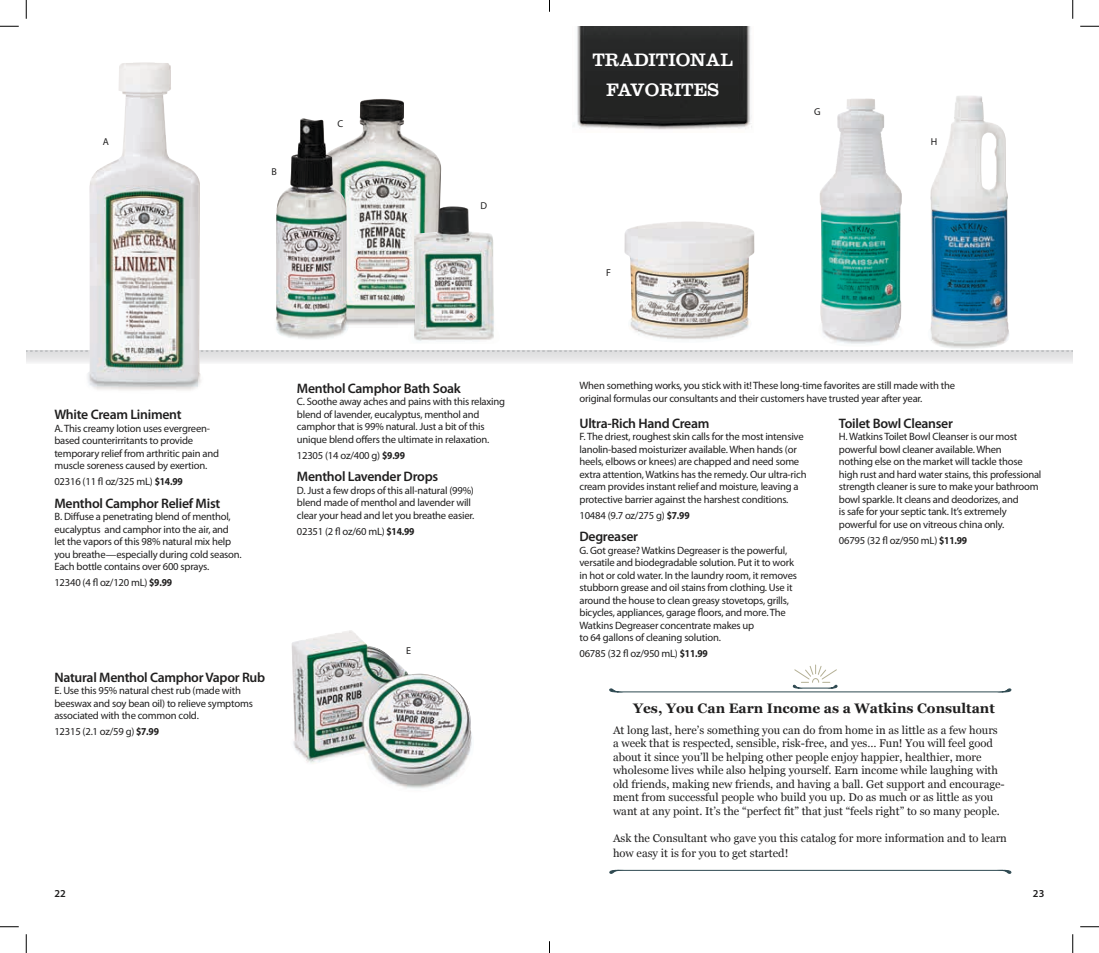
<style>
.page{position:relative;width:1099px;height:953px;background:#fff}
.page>*{position:absolute;margin:0;border:0;box-sizing:border-box;transform-origin:0 0}
.t1{font:18.75px/30px "Clarendon";color:#fff;text-align:center}
.t2{font:600 13.75px "Myriad Pro";letter-spacing:-.02em;color:#201f1f}
.t3{font:700 13.75px "Georgia";color:#201f1f}
.t4{font:11.25px/13.5px "Georgia";color:#201f1f}
.t5{font:10.62px/12.5px "Myriad Pro";letter-spacing:-.02em;color:#201f1f}
.t6{font:600 10.62px "Myriad Pro";color:#201f1f}
.t7{font:10px "Myriad Pro";color:#201f1f}
.s1{font-weight:700}
</style>
<div class="page">
<svg style="left:26px;top:352px;width:523px;height:11px"></svg>
<svg style="left:549px;top:352px;width:523px;height:11px"></svg>
<svg style="left:26px;top:350px;width:1046px;height:2px;background:#cfd0d2"></svg>
<img style="left:84px;top:62px;width:120px;height:328px">
<img style="left:292px;top:630px;width:179px;height:154px">
<img style="left:349px;top:99px;width:93px;height:226px">
<img style="left:408px;top:206px;width:85px;height:135px">
<img style="left:414px;top:206px;width:80px;height:132px">
<img style="left:278px;top:142px;width:71px;height:197px">
<img style="left:276px;top:118px;width:71px;height:215px">
<img style="left:577px;top:26px;width:175px;height:104px">
<img style="left:624px;top:221px;width:130px;height:119px">
<img style="left:930px;top:96px;width:79px;height:253px">
<img style="left:820px;top:98px;width:82px;height:246px">
<hr style="left:617px;top:869px;width:385px;height:1px;background:#2e4951">
<svg style="left:990px;top:869px;width:21px;height:5px"></svg>
<svg style="left:609px;top:869px;width:21px;height:5px"></svg>
<svg style="left:792px;top:664px;width:46px;height:24px"></svg>
<hr style="left:617px;top:691px;width:385px;height:1px;background:#2e4951">
<svg style="left:990px;top:688px;width:21px;height:4px"></svg>
<svg style="left:609px;top:688px;width:21px;height:4px"></svg>
<svg style="left:0;top:25px;width:19px;height:2px"></svg>
<svg style="left:1080px;top:25px;width:19px;height:2px"></svg>
<svg style="left:0;top:926px;width:19px;height:1px"></svg>
<svg style="left:1080px;top:926px;width:19px;height:1px"></svg>
<svg style="left:25px;top:0;width:2px;height:19px"></svg>
<svg style="left:25px;top:934px;width:2px;height:18px"></svg>
<svg style="left:1072px;top:0;width:1px;height:19px"></svg>
<svg style="left:1072px;top:934px;width:1px;height:18px"></svg>
<p class="t7" style="left:103px;top:135px;width:8px">A</p>
<p class="t7" style="left:271px;top:165px;width:7px">B</p>
<p class="t7" style="left:337px;top:117px;width:7px">C</p>
<p class="t7" style="left:480px;top:199px;width:8px">D</p>
<p class="t2" style="left:54px;top:405px;width:129px">White Cream Liniment</p>
<p class="t5" style="left:54px;top:421px;width:166px">A. This creamy lotion uses evergreen&shy;based counterirritants to provide temporary relief from arthritic pain and muscle soreness caused by exertion.</p>
<p class="t5" style="left:54px;top:475px;width:130px">02316 (11 fl oz/325 mL) <span class="s1">$14.99</span></p>
<p class="t2" style="left:54px;top:494px;width:167px">Menthol Camphor Relief Mist</p>
<p class="t5" style="left:54px;top:510px;width:189px">B. Diffuse a penetrating blend of menthol, eucalyptus and camphor into the air, and let the vapors of this 98% natural mix help you breathe—especially during cold season.<br>Each bottle contains over 600 sprays.</p>
<p class="t5" style="left:54px;top:576px;width:119px">12340 (4 fl oz/120 mL) <span class="s1">$9.99</span></p>
<p class="t2" style="left:54px;top:668px;width:212px">Natural Menthol Camphor Vapor Rub</p>
<p class="t5" style="left:54px;top:684px;width:200px">E. Use this 95% natural chest rub (made with beeswax and soy bean oil) to relieve symptoms associated with the common cold.</p>
<p class="t5" style="left:54px;top:725px;width:106px">12315 (2.1 oz/59 g) <span class="s1">$7.99</span></p>
<p class="t2" style="left:297px;top:379px;width:165px">Menthol Camphor Bath Soak</p>
<p class="t5" style="left:297px;top:395px;width:210px">C. Soothe away aches and pains with this relaxing blend of lavender, eucalyptus, menthol and camphor that is 99% natural. Just a bit of this unique blend offers the ultimate in relaxation.</p>
<p class="t5" style="left:297px;top:448px;width:110px">12305 (14 oz/400 g) <span class="s1">$9.99</span></p>
<p class="t2" style="left:297px;top:468px;width:143px">Menthol Lavender Drops</p>
<p class="t5" style="left:297px;top:483px;width:179px">D. Just a few drops of this all-natural (99%) blend made of menthol and lavender will clear your head and let you breathe easier.</p>
<p class="t5" style="left:297px;top:525px;width:119px">02351 (2 fl oz/60 mL) <span class="s1">$14.99</span></p>
<p class="t7" style="left:406px;top:644px;width:6px">E</p>
<h1 class="t1" style="left:592px;top:45px;width:142px">TRADITIONAL<br>FAVORITES</h1>
<p class="t7" style="left:606px;top:266px;width:6px">F</p>
<p class="t7" style="left:814px;top:106px;width:8px">G</p>
<p class="t7" style="left:931px;top:135px;width:8px">H</p>
<p class="t5" style="left:579px;top:379px;width:377px">When something works, you stick with it! These long-time favorites are still made with the original formulas our consultants and their customers have trusted year after year.</p>
<p class="t2" style="left:839px;top:414px;width:116px">Toilet Bowl Cleanser</p>
<p class="t5" style="left:839px;top:430px;width:204px">H. Watkins Toilet Bowl Cleanser is our most powerful bowl cleaner available. When<br>nothing else on the market will tackle those high rust and hard water stains, this professional strength cleaner is sure to make your bathroom bowl sparkle. It cleans and deodorizes, and<br>is safe for your septic tank. It’s extremely powerful for use on vitreous china only.</p>
<p class="t5" style="left:839px;top:533px;width:130px">06795 (32 fl oz/950 mL) <span class="s1">$11.99</span></p>
<p class="t2" style="left:579px;top:414px;width:131px">Ultra-Rich Hand Cream</p>
<p class="t5" style="left:579px;top:430px;width:229px">F. The driest, roughest skin calls for the most intensive lanolin-based moisturizer available. When hands (or heels, elbows or knees) are chapped and need some extra attention, Watkins has the remedy. Our ultra-rich cream provides instant relief and moisture, leaving a protective barrier against the harshest conditions.</p>
<p class="t5" style="left:579px;top:508px;width:112px">10484 (9.7 oz/275 g) <span class="s1">$7.99</span></p>
<p class="t2" style="left:579px;top:528px;width:60px">Degreaser</p>
<p class="t5" style="left:579px;top:543px;width:219px">G. Got grease? Watkins Degreaser is the powerful, versatile and biodegradable solution. Put it to work in hot or cold water. In the laundry room, it removes stubborn grease and oil stains from clothing. Use it around the house to clean greasy stovetops, grills, bicycles, appliances, garage floors, and more. The Watkins Degreaser concentrate makes up<br>to 64 gallons of cleaning solution.</p>
<p class="t5" style="left:579px;top:647px;width:130px">06785 (32 fl oz/950 mL) <span class="s1">$11.99</span></p>
<p class="t3" style="left:633px;top:699px;width:363px">Yes, You Can Earn Income as a Watkins Consultant</p>
<p class="t4" style="left:613px;top:723px;width:393px">At long last, here’s something you can do from home in as little as a few hours a week that is respected, sensible, risk-free, and yes… Fun! You will feel good about it since you’ll be helping other people enjoy happier, healthier, more wholesome lives while also helping yourself. Earn income while laughing with old friends, making new friends, and having a ball. Get support and encourage&shy;ment from successful people who build you up. Do as much or as little as you want at any point. It’s the “perfect fit” that just “feels right” to so many people.</p>
<p class="t4" style="left:613px;top:830px;width:395px;line-height:15px">Ask the Consultant who gave you this catalog for more information and to learn how easy it is for you to get started!</p>
<p class="t6" style="left:54px;top:886px;width:13px">22</p>
<p class="t6" style="left:1033px;top:886px;width:13px">23</p>
</div>
